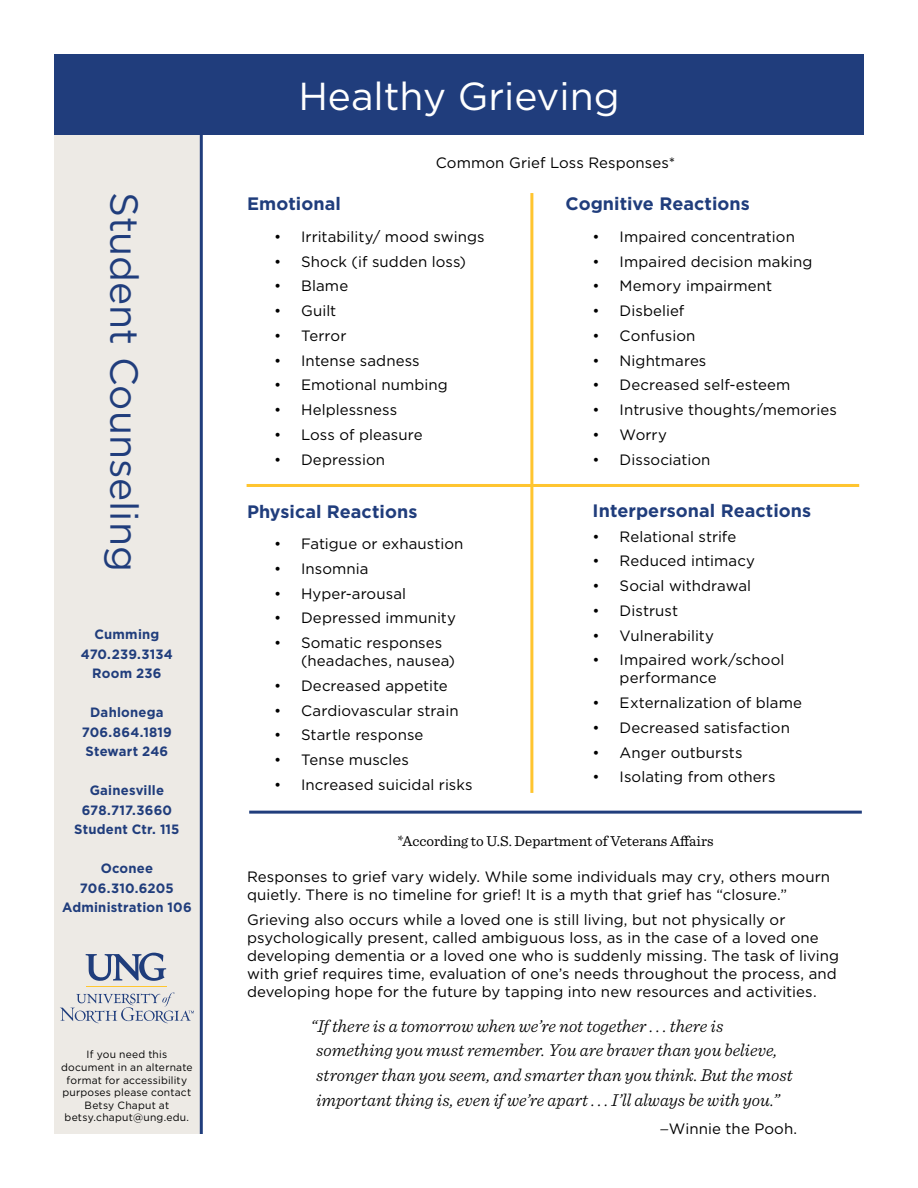
<style>
.page{position:relative;width:918px;height:1188px;background:#fff}
.page>*{position:absolute;margin:0;border:0;box-sizing:border-box;transform-origin:0 0}
.t1{font:39px "Gotham";color:#203d7c}
.t2{font:39px "Gotham";color:#fff}
.t3{font:italic 300 18px/24.6px "Sentinel";letter-spacing:-.005em;color:#000}
.t4{font:700 18px "Gotham";letter-spacing:.005em;color:#203d7c}
.t5{font:15px/18px "Gotham";letter-spacing:.005em;color:#000}
.t6{font:15px "Sentinel";color:#000}
.t7{font:700 13.5px/19.5px "Gotham";letter-spacing:.015em;color:#203d7c;text-align:center}
.t8{font:10.5px/12.6px "Gotham";letter-spacing:.02em;color:#000;text-align:center}
.s1{font-family:"Sentinel";font-weight:300;font-style:italic;font-size:18px}
</style>
<div class="page">
<div style="left:54px;top:98px;width:146px;height:1036px;background:#edeae5"></div>
<hr style="left:200px;top:87px;width:3px;height:1047px;background:#203d7c">
<svg style="left:60px;top:992px;width:134px;height:31px"></svg>
<svg style="left:86px;top:952px;width:80px;height:29px"></svg>
<hr style="left:86px;top:987px;width:80px;height:1px;background:#ffc62f">
<div style="left:54px;top:54px;width:810px;height:81px;background:#203d7c"></div>
<hr style="left:249px;top:811px;width:613px;height:3px;background:#203d7c">
<hr style="left:247px;top:484px;width:612px;height:3px;background:#ffc52f">
<hr style="left:530px;top:193px;width:3px;height:600px;background:#ffc52f">
<h1 class="t1" style="left:149px;top:192px;width:381px;rotate:90deg">Student Counseling</h1>
<p class="t7" style="left:81px;top:624px;width:93px">Cumming<br>470.239.3134<br>Room 236</p>
<p class="t7" style="left:82px;top:702px;width:92px">Dahlonega<br>706.864.1819<br>Stewart 246</p>
<p class="t7" style="left:74px;top:780px;width:107px">Gainesville<br>678.717.3660<br>Student Ctr. 115</p>
<p class="t7" style="left:62px;top:858px;width:131px">Oconee<br>706.310.6205<br>Administration 106</p>
<p class="t8" style="left:61px;top:1048px;width:133px">If you need this document in an alternate format for accessibility purposes please contact<br>Betsy Chaput at betsy.chaput@ung.edu.</p>
<h1 class="t2" style="left:298px;top:71px;width:323px">Healthy Grieving</h1>
<p class="t5" style="left:436px;top:153px;width:241px">Common Grief Loss Responses*</p>
<p class="t4" style="left:247px;top:192px;width:95px">Emotional</p>
<p class="t5" style="left:274px;top:227px;width:212px">• Irritability/ mood swings</p>
<p class="t5" style="left:274px;top:252px;width:194px">• Shock (if sudden loss)</p>
<p class="t5" style="left:274px;top:277px;width:76px">• Blame</p>
<p class="t5" style="left:274px;top:301px;width:64px">• Guilt</p>
<p class="t5" style="left:274px;top:326px;width:74px">• Terror</p>
<p class="t5" style="left:274px;top:351px;width:147px">• Intense sadness</p>
<p class="t5" style="left:274px;top:376px;width:175px">• Emotional numbing</p>
<p class="t5" style="left:274px;top:400px;width:125px">• Helplessness</p>
<p class="t5" style="left:274px;top:425px;width:150px">• Loss of pleasure</p>
<p class="t5" style="left:274px;top:450px;width:113px">• Depression</p>
<p class="t4" style="left:247px;top:499px;width:172px">Physical Reactions</p>
<p class="t5" style="left:274px;top:535px;width:191px">• Fatigue or exhaustion</p>
<p class="t5" style="left:274px;top:559px;width:96px">• Insomnia</p>
<p class="t5" style="left:274px;top:584px;width:134px">• Hyper-arousal</p>
<p class="t5" style="left:274px;top:609px;width:184px">• Depressed immunity</p>
<p class="t5" style="left:301px;top:634px;width:156px;text-indent:-27px">• Somatic responses (headaches, nausea)</p>
<p class="t5" style="left:274px;top:676px;width:175px">• Decreased appetite</p>
<p class="t5" style="left:274px;top:701px;width:186px">• Cardiovascular strain</p>
<p class="t5" style="left:274px;top:726px;width:151px">• Startle response</p>
<p class="t5" style="left:274px;top:751px;width:136px">• Tense muscles</p>
<p class="t5" style="left:274px;top:775px;width:200px">• Increased suicidal risks</p>
<p class="t4" style="left:566px;top:192px;width:186px">Cognitive Reactions</p>
<p class="t5" style="left:593px;top:227px;width:204px">• Impaired concentration</p>
<p class="t5" style="left:593px;top:252px;width:221px">• Impaired decision making</p>
<p class="t5" style="left:593px;top:277px;width:181px">• Memory impairment</p>
<p class="t5" style="left:593px;top:301px;width:93px">• Disbelief</p>
<p class="t5" style="left:593px;top:326px;width:104px">• Confusion</p>
<p class="t5" style="left:593px;top:351px;width:115px">• Nightmares</p>
<p class="t5" style="left:593px;top:376px;width:199px">• Decreased self-esteem</p>
<p class="t5" style="left:593px;top:400px;width:246px">• Intrusive thoughts/memories</p>
<p class="t5" style="left:593px;top:425px;width:76px">• Worry</p>
<p class="t5" style="left:593px;top:450px;width:119px">• Dissociation</p>
<p class="t4" style="left:593px;top:499px;width:220px">Interpersonal Reactions</p>
<p class="t5" style="left:593px;top:527px;width:145px">• Relational strife</p>
<p class="t5" style="left:593px;top:552px;width:164px">• Reduced intimacy</p>
<p class="t5" style="left:593px;top:577px;width:160px">• Social withdrawal</p>
<p class="t5" style="left:593px;top:601px;width:87px">• Distrust</p>
<p class="t5" style="left:593px;top:626px;width:123px">• Vulnerability</p>
<p class="t5" style="left:620px;top:651px;width:166px;text-indent:-27px">• Impaired work/school performance</p>
<p class="t5" style="left:593px;top:694px;width:211px">• Externalization of blame</p>
<p class="t5" style="left:593px;top:718px;width:199px">• Decreased satisfaction</p>
<p class="t5" style="left:593px;top:743px;width:152px">• Anger outbursts</p>
<p class="t5" style="left:593px;top:768px;width:184px">• Isolating from others</p>
<p class="t6" style="left:398px;top:830px;width:317px">*According to U.S. Department of Veterans Affairs</p>
<p class="t5" style="left:247px;top:868px;width:585px">Responses to grief vary widely. While some individuals may cry, others mourn quietly. There is no timeline for grief! It is a myth that grief has “closure.”</p>
<p class="t5" style="left:247px;top:910px;width:594px">Grieving also occurs while a loved one is still living, but not physically or psychologically present, called ambiguous loss, as in the case of a loved one developing dementia or a loved one who is suddenly missing. The task of living with grief requires time, evaluation of one’s needs throughout the process, and developing hope for the future by tapping into new resources and activities.</p>
<p class="t3" style="left:316px;top:1012px;width:478px;text-indent:-6px">“If there is a tomorrow when we’re not together . . . there is something you must remember. You are braver than you believe, stronger than you seem, and smarter than you think. But the most important thing is, even if we’re apart . . . I’ll always be with you.”</p>
<p class="t5" style="left:659px;top:1119px;width:139px"><span class="s1">–</span>Winnie the Pooh.</p>
</div>
